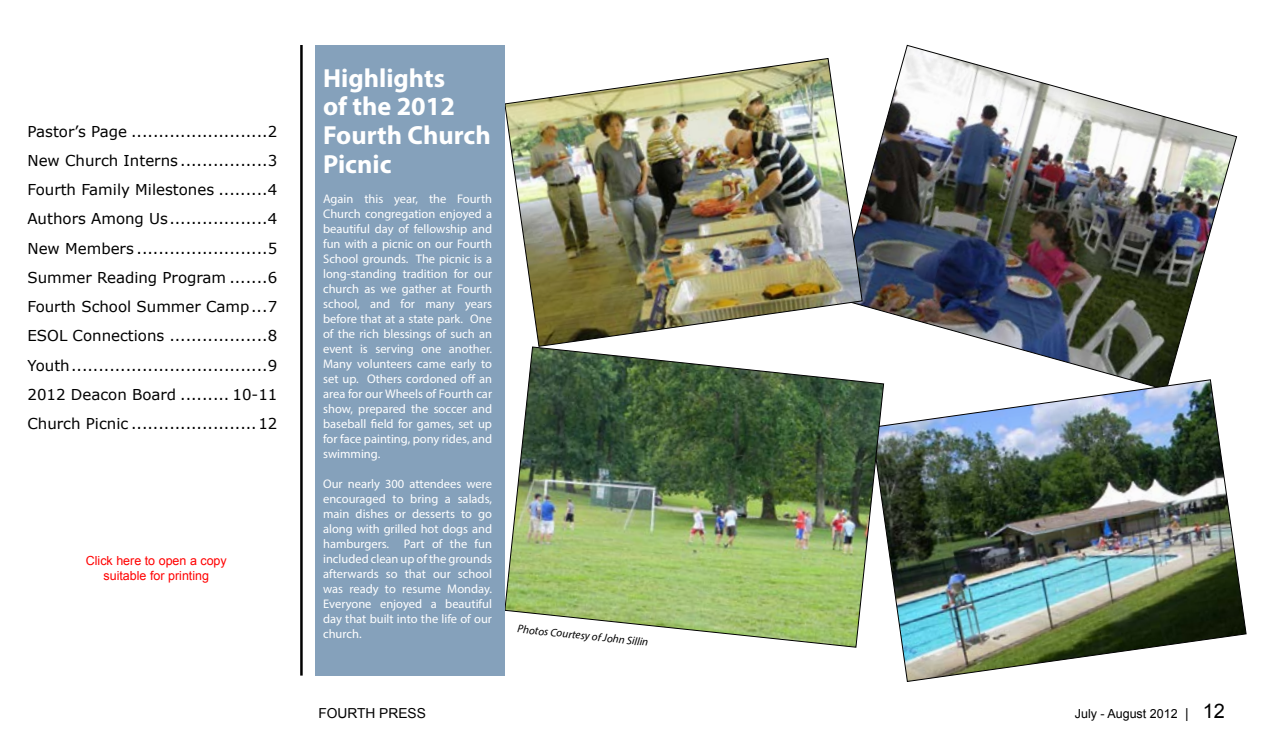
<style>
.page{position:relative;width:1270px;height:750px;background:#fff}
.page>*{position:absolute;margin:0;border:0;box-sizing:border-box;transform-origin:0 0}
.t1{font:700 26.25px/28.8px "Myriad Pro";color:#fff}
.t2{font:15px/29.2px "Verdana";color:#000;text-align:justify}
.t3{font:13.75px "Arial";color:#000}
.t4{font:12.5px/15px "Myriad Pro";color:#fff;text-align:justify}
.t5{font:12.5px/15px "Arial";color:#f00;text-align:center}
.t6{font:12.5px "Arial";color:#000}
.t7{font:italic 11.25px "Myriad Pro";color:#000}
.s1{font-size:13.75px}
.s2{font-size:20px}
</style>
<div class="page">
<hr style="left:300px;top:45px;width:3px;height:631px;background:#000">
<img style="left:863px;top:45px;width:374px;height:334px">
<img style="left:884px;top:379px;width:363px;height:303px">
<img style="left:505px;top:346px;width:379px;height:302px">
<img style="left:505px;top:58px;width:358px;height:289px">
<div style="left:315px;top:45px;width:190px;height:631px;background:#85a1bb"></div>
<p class="t2" style="left:27px;top:116px;width:252px">Pastor’s Page .........................2<br>New Church Interns ................3<br>Fourth Family Milestones .........4<br>Authors Among Us..................4<br>New Members ........................5<br>Summer Reading Program .......6<br>Fourth School Summer Camp...7<br>ESOL Connections ..................8<br>Youth....................................9<br>2012 Deacon Board ......... 10-11<br>Church Picnic .......................12</p>
<p class="t5" style="left:86px;top:553px;width:143px">Click here to open a copy suitable for printing</p>
<h1 class="t1" style="left:323px;top:62px;width:169px">Highlights<br>of the 2012<br>Fourth Church<br>Picnic</h1>
<p class="t4" style="left:323px;top:191px;width:170px">Again this year, the Fourth Church congregation enjoyed a beautiful day of fellowship and fun with a picnic on our Fourth School grounds. The picnic is a long-standing tradition for our church as we gather at Fourth school, and for many years before that at a state park. One of the rich blessings of such an event is serving one another.<br>Many volunteers came early to set up. Others cordoned off an area for our Wheels of Fourth car show, prepared the soccer and baseball field for games, set up for face painting, pony rides, and swimming.</p>
<p class="t4" style="left:323px;top:476px;width:170px">Our nearly 300 attendees were encouraged to bring a salads, main dishes or desserts to go along with grilled hot dogs and hamburgers. Part of the fun included clean up of the grounds afterwards so that our school was ready to resume Monday.<br>Everyone enjoyed a beautiful day that built into the life of our church.</p>
<p class="t7" style="left:518px;top:622px;width:133px;rotate:6deg">Photos Courtesy of John Sillin</p>
<p class="t3" style="left:318px;top:704px;width:109px">FOURTH PRESS</p>
<p class="t6" style="left:1075px;top:705px;width:152px">July - August 2012 <span class="s1">|</span> <span class="s2">12</span></p>
</div>
